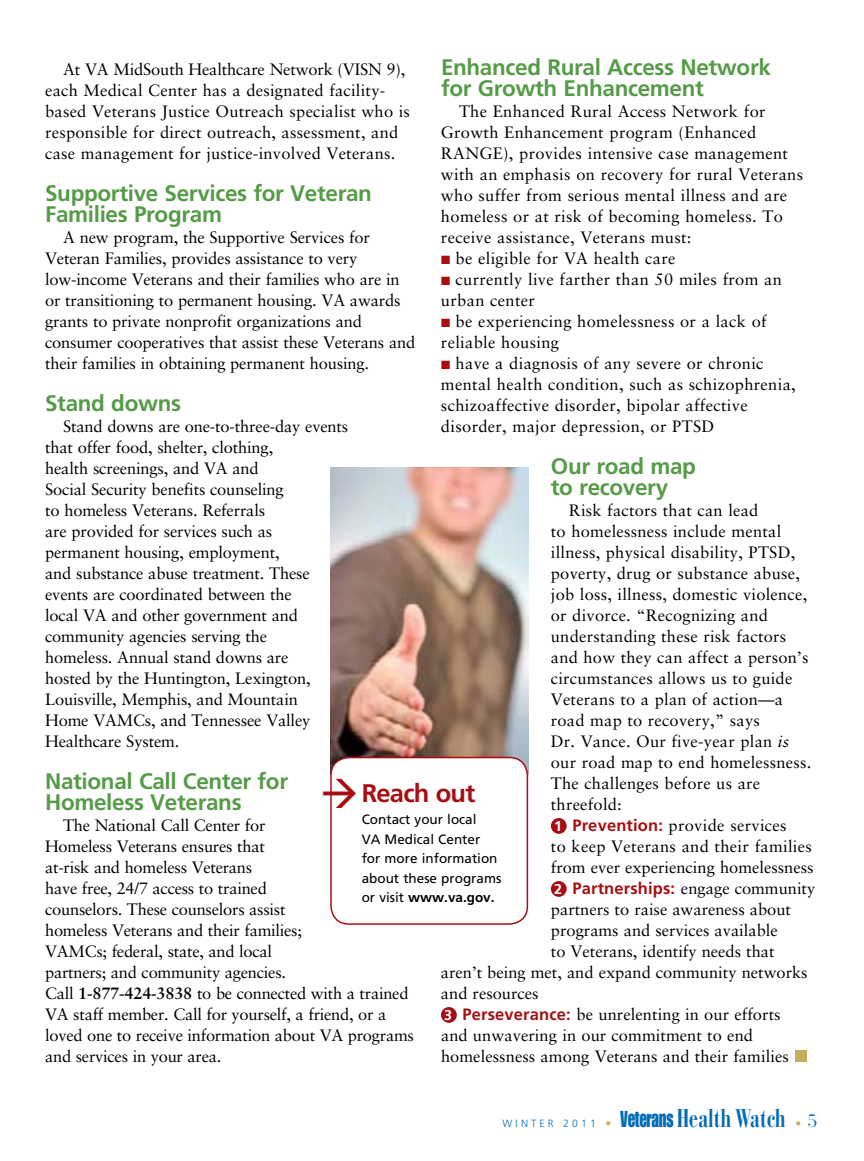
<style>
.page{position:relative;width:864px;height:1161px;background:#fff}
.page>*{position:absolute;margin:0;border:0;box-sizing:border-box;transform-origin:0 0}
.t1{font:700 condensed 25.5px "Bauer Bodoni Std";color:#056cb6;scale:.8 1}
.t2{font:700 25.5px "Frutiger LT Std";letter-spacing:-.03em;color:#a70e13}
.t3{font:700 22.5px/21px "Frutiger LT Std";letter-spacing:-.015em;color:#569c48}
.t4{font:16.5px/21px "Sabon LT Std";color:#000}
.t5{font:16.5px/21px "Sabon LT Std";letter-spacing:.02em;color:#000}
.t6{font:13.5px/19.5px "Frutiger LT Std";color:#000}
.s1{color:#a70e13}
.s2{font-style:italic}
.s3{font-family:"Frutiger LT Std";font-weight:700;font-size:14.25px;color:#fff}
.s4{font-family:"Frutiger LT Std";font-weight:700;color:#a70e13}
.s5{font-weight:700}
.s6{font-family:"Frutiger LT Std";font-weight:300;font-stretch:normal;font-size:10.5px}
.s7{font-family:"ITC Franklin Gothic Std Hvy";font-weight:400;font-stretch:normal;font-size:19.5px;color:#caac5d}
.s8{font-family:"Impact LT Std";font-weight:400;font-stretch:normal;font-size:22.5px}
</style>
<div class="page">
<div style="left:796px;top:1051px;width:11px;height:11px;background:#caac5d"></div>
<img style="left:330px;top:467px;width:198px;height:304px">
<div style="left:331px;top:758px;width:196px;height:166px;background:#fff;border-radius:18px"></div>
<div style="left:330px;top:757px;width:198px;height:168px;border:2px solid #a70e13;border-radius:18px"></div>
<div style="left:551px;top:818px;width:16px;height:16px;background:#a70e13;border-radius:50%"></div>
<div style="left:551px;top:881px;width:16px;height:16px;background:#a70e13;border-radius:50%"></div>
<div style="left:441px;top:1007px;width:16px;height:16px;background:#a70e13;border-radius:50%"></div>
<svg style="left:330px;top:779px;width:3px;height:29px"></svg>
<h2 class="t3" style="left:441px;top:57px;width:331px">Enhanced Rural Access Network for Growth Enhancement</h2>
<p class="t5" style="left:441px;top:101px;width:364px;text-indent:18px">The Enhanced Rural Access Network for Growth Enhancement program (Enhanced RANGE), provides intensive case management with an emphasis on recovery for rural Veterans who suffer from serious mental illness and are homeless or at risk of becoming homeless. To receive assistance, Veterans must:</p>
<p class="t5" style="left:441px;top:248px;width:236px"><span class="s1">■</span> be eligible for VA health care</p>
<p class="t5" style="left:441px;top:269px;width:342px"><span class="s1">■</span> currently live farther than 50 miles from an urban center</p>
<p class="t5" style="left:441px;top:311px;width:327px"><span class="s1">■</span> be experiencing homelessness or a lack of reliable housing</p>
<p class="t5" style="left:441px;top:353px;width:356px"><span class="s1">■</span> have a diagnosis of any severe or chronic mental health condition, such as schizophrenia, schizoaffective disorder, bipolar affective disorder, major depression, or PTSD</p>
<h2 class="t3" style="left:551px;top:456px;width:147px">Our road map to recovery</h2>
<p class="t4" style="left:551px;top:500px;width:262px;text-indent:18px">Risk factors that can lead<br>to homelessness include mental illness, physical disability, PTSD, poverty, drug or substance abuse, job loss, illness, domestic violence, or divorce. “Recognizing and understanding these risk factors and how they can affect a person’s circumstances allows us to guide<br>Veterans to a plan of action—a road map to recovery,” says<br>Dr. Vance. Our five-year plan <span class="s2">is </span>our road map to end homelessness.<br>The challenges before us are threefold:</p>
<p class="t5" style="left:551px;top:815px;width:264px"><span class="s3">1</span> <span class="s4">Prevention:</span> provide services<br>to keep Veterans and their families from ever experiencing homelessness</p>
<p class="t4" style="left:554px;top:878px;width:263px"><span class="s3">2</span> <span class="s4">Partnerships:</span> engage community</p>
<p class="t4" style="left:551px;top:899px;width:242px">partners to raise awareness about</p>
<p class="t4" style="left:551px;top:920px;width:228px">programs and services available</p>
<p class="t4" style="left:551px;top:941px;width:225px">to Veterans, identify needs that</p>
<p class="t4" style="left:441px;top:962px;width:368px">aren’t being met, and expand community networks</p>
<p class="t4" style="left:441px;top:983px;width:99px">and resources</p>
<p class="t4" style="left:441px;top:1004px;width:349px"><span class="s3">3</span> <span class="s4">Perseverance:</span> be unrelenting in our efforts and unwavering in our commitment to end homelessness among Veterans and their families</p>
<p class="t4" style="left:45px;top:59px;width:366px;text-indent:18px">At VA MidSouth Healthcare Network (VISN 9), each Medical Center has a designated facility&shy;based Veterans Justice Outreach specialist who is responsible for direct outreach, assessment, and case management for justice-involved Veterans.</p>
<h2 class="t3" style="left:45px;top:183px;width:328px">Supportive Services for Veteran<br>Families Program</h2>
<p class="t4" style="left:45px;top:227px;width:372px;text-indent:18px">A new program, the Supportive Services for Veteran Families, provides assistance to very low-income Veterans and their families who are in or transitioning to permanent housing. VA awards grants to private nonprofit organizations and consumer cooperatives that assist these Veterans and their families in obtaining permanent housing.</p>
<h2 class="t3" style="left:45px;top:393px;width:138px">Stand downs</h2>
<p class="t4" style="left:45px;top:416px;width:305px;text-indent:18px">Stand downs are one-to-three-day events that offer food, shelter, clothing,<br>health screenings, and VA and<br>Social Security benefits counseling<br>to homeless Veterans. Referrals<br>are provided for services such as permanent housing, employment,<br>and substance abuse treatment. These events are coordinated between the<br>local VA and other government and community agencies serving the<br>homeless. Annual stand downs are<br>hosted by the Huntington, Lexington, Louisville, Memphis, and Mountain<br>Home VAMCs, and Tennessee Valley Healthcare System.</p>
<h2 class="t3" style="left:45px;top:771px;width:244px">National Call Center for<br>Homeless Veterans</h2>
<p class="t4" style="left:45px;top:815px;width:370px;text-indent:18px">The National Call Center for<br>Homeless Veterans ensures that<br>at-risk and homeless Veterans<br>have free, 24/7 access to trained<br>counselors. These counselors assist<br>homeless Veterans and their families;<br>VAMCs; federal, state, and local<br>partners; and community agencies.<br>Call <span class="s5">1-877-424-3838</span> to be connected with a trained VA staff member. Call for yourself, a friend, or a loved one to receive information about VA programs and services in your area.</p>
<h2 class="t2" style="left:362px;top:778px;width:115px">Reach out</h2>
<p class="t6" style="left:362px;top:810px;width:141px">Contact your local<br>VA medical Center for more information about these programs or visit <span class="s5">www.va.gov.</span></p>
<h1 class="t1" style="left:502px;top:1104px;width:375px"><span class="s6">W I N T E R 2 0 1 1</span> <span class="s7">·</span> <span class="s8">Veterans</span> Health Watch <span class="s7">·</span></h1>
</div>
